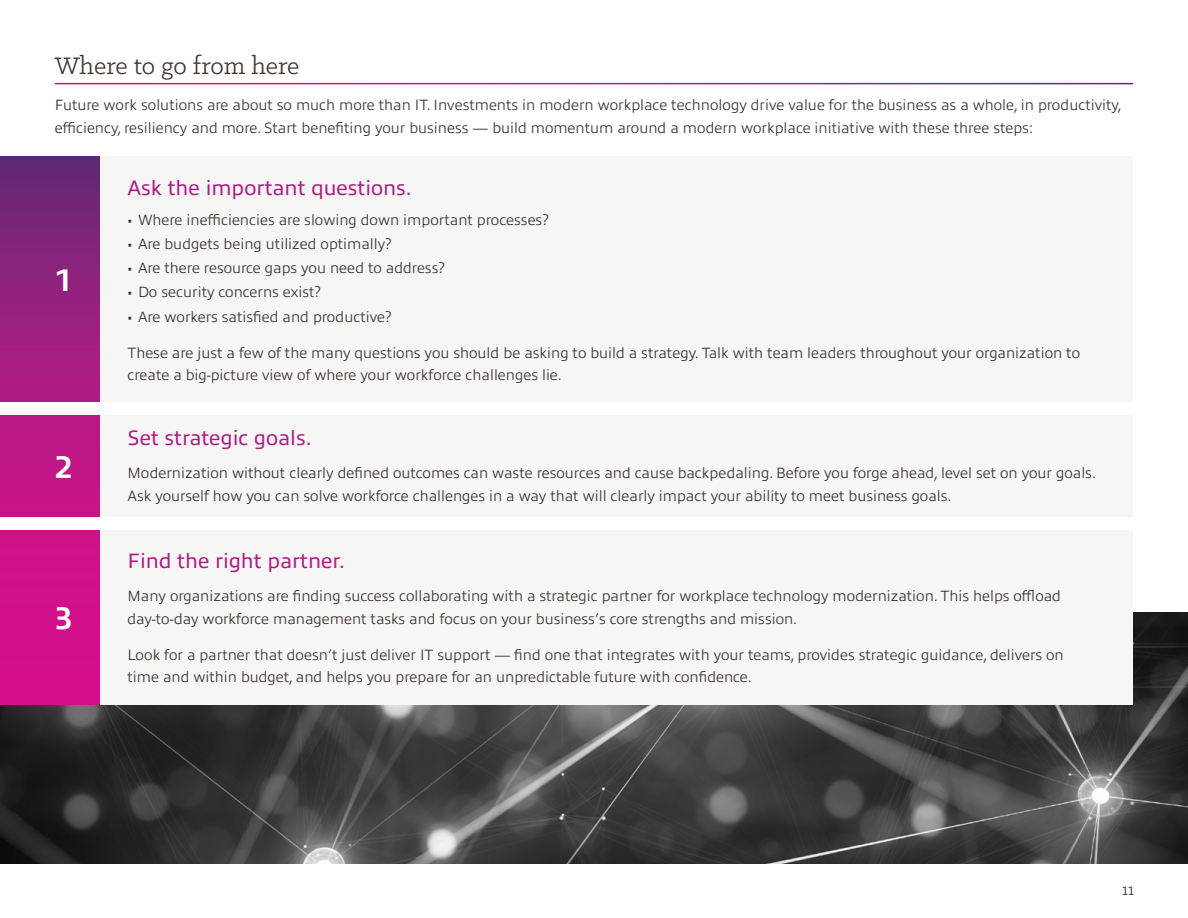
<style>
.page{position:relative;width:1188px;height:918px;background:#fff}
.page>*{position:absolute;margin:0;border:0;box-sizing:border-box;transform-origin:0 0}
.t1{font:700 31.5px "Allumi Pro";color:#fff}
.t2{font:27px "Klinic Slab";color:#3e332d}
.t3{font:21px "Allumi Pro";color:#b01c87}
.t4{font:18px "Klinic Slab";color:#3e332d}
.t5{font:300 15px/22.5px "Allumi Pro";color:#3e332d}
</style>
<div class="page">
<img style="left:0;top:612px;width:1188px;height:252px">
<div style="left:55px;top:156px;width:1078px;height:549px;background:#f6f6f5"></div>
<svg style="left:0;top:156px;width:99px;height:549px;background:#ac1983"></svg>
<div style="left:0;top:402px;width:1178px;height:13px;background:#fff"></div>
<div style="left:0;top:517px;width:1178px;height:13px;background:#fff"></div>
<h2 class="t2" style="left:55px;top:49px;width:246px">Where to go from here</h2>
<p class="t5" style="left:55px;top:93px;width:1069px">Future work solutions are about so much more than IT. Investments in modern workplace technology drive value for the business as a whole, in productivity, efficiency, resiliency and more. Start benefiting your business — build momentum around a modern workplace initiative with these three steps:</p>
<h1 class="t1" style="left:55px;top:256px;width:19px">1</h1>
<h1 class="t1" style="left:55px;top:444px;width:19px">2</h1>
<h1 class="t1" style="left:55px;top:595px;width:19px">3</h1>
<h3 class="t3" style="left:128px;top:173px;width:286px">Ask the important questions.</h3>
<p class="t5" style="left:128px;top:208px;width:423px">• Where inefficiencies are slowing down important processes?</p>
<p class="t5" style="left:128px;top:232px;width:266px">• Are budgets being utilized optimally?</p>
<p class="t5" style="left:128px;top:256px;width:319px">• Are there resource gaps you need to address?</p>
<p class="t5" style="left:128px;top:280px;width:195px">• Do security concerns exist?</p>
<p class="t5" style="left:128px;top:304px;width:266px">• Are workers satisfied and productive?</p>
<p class="t5" style="left:128px;top:340px;width:954px">These are just a few of the many questions you should be asking to build a strategy. Talk with team leaders throughout your organization to create a big-picture view of where your workforce challenges lie.</p>
<h3 class="t3" style="left:128px;top:423px;width:186px">Set strategic goals.</h3>
<p class="t5" style="left:128px;top:461px;width:970px">Modernization without clearly defined outcomes can waste resources and cause backpedaling. Before you forge ahead, level set on your goals.<br>Ask yourself how you can solve workforce challenges in a way that will clearly impact your ability to meet business goals.</p>
<h3 class="t3" style="left:128px;top:546px;width:219px">Find the right partner.</h3>
<p class="t5" style="left:128px;top:584px;width:935px">Many organizations are finding success collaborating with a strategic partner for workplace technology modernization. This helps offload day-to-day workforce management tasks and focus on your business’s core strengths and mission.</p>
<p class="t5" style="left:128px;top:642px;width:938px">Look for a partner that doesn’t just deliver IT support — find one that integrates with your teams, provides strategic guidance, delivers on time and within budget, and helps you prepare for an unpredictable future with confidence.</p>
<p class="t4" style="left:1122px;top:878px;width:13px">11</p>
</div>
